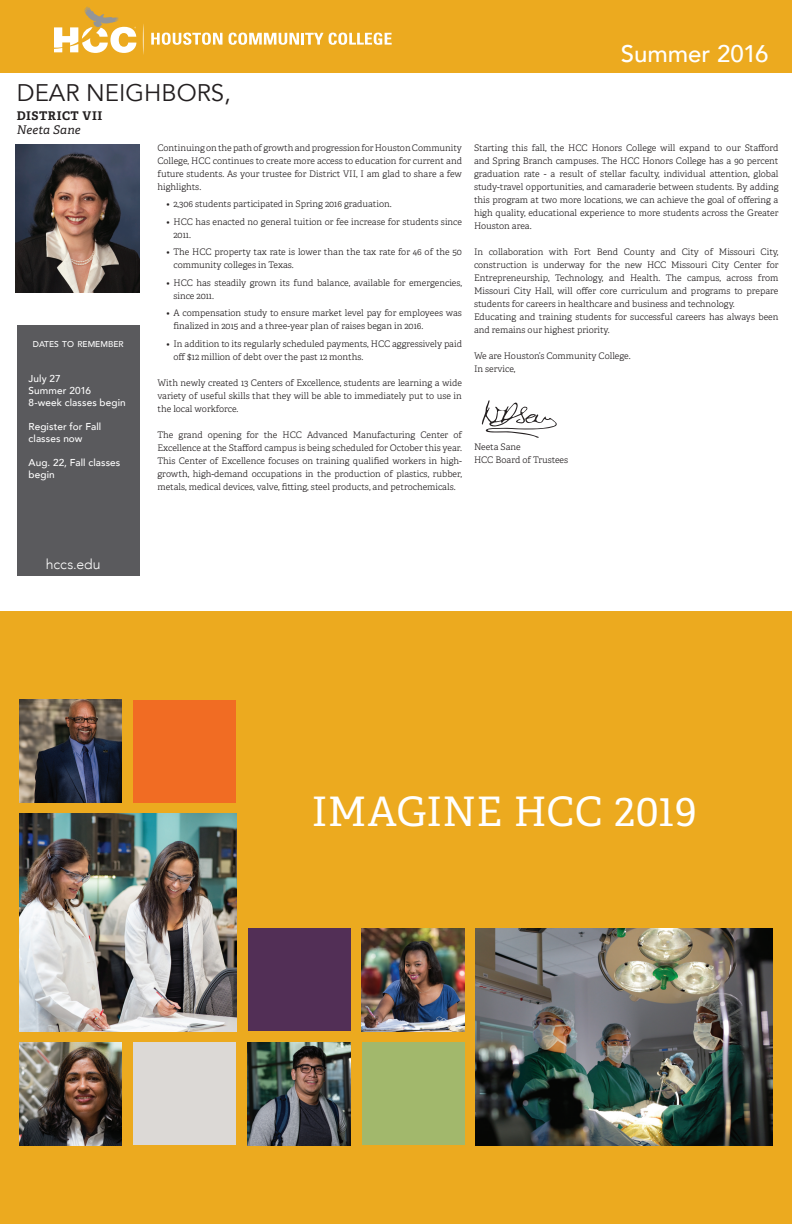
<style>
.page{position:relative;width:792px;height:1224px;background:#fff}
.page>*{position:absolute;margin:0;border:0;box-sizing:border-box;transform-origin:0 0}
.t1{font:40.6px "Adelle";letter-spacing:.01em;color:#fff}
.t2{font:24px "Avenir";color:#231f20}
.t3{font:500 24px "Avenir";color:#fff}
.t4{font:300 14px "Avenir";color:#fff}
.t5{font:700 12px "Adelle";letter-spacing:.045em;color:#231f20}
.t6{font:italic 12px "Adelle";letter-spacing:.01em;color:#231f20}
.t7{font:500 10px/12px "Avenir";letter-spacing:.01em;color:#fff}
.t8{font:300 9px/13px "Adelle";color:#231f20}
.t9{font:500 8.4px "Avenir";color:#fff}
</style>
<div class="page">
<div style="left:0;top:0;width:792px;height:73px;background:#ecaa1f"></div>
<svg style="left:54px;top:6px;width:82px;height:47px"></svg>
<svg style="left:143px;top:24px;width:1px;height:31px"></svg>
<svg style="left:151px;top:33px;width:71px;height:12px"></svg>
<svg style="left:229px;top:33px;width:163px;height:12px"></svg>
<div style="left:0;top:611px;width:792px;height:613px;background:#ecaa1f"></div>
<img style="left:19px;top:814px;width:217px;height:217px">
<div style="left:133px;top:700px;width:103px;height:102px;background:#f16c23"></div>
<img style="left:362px;top:928px;width:103px;height:103px">
<div style="left:248px;top:928px;width:103px;height:103px;background:#522f56"></div>
<div style="left:133px;top:1043px;width:103px;height:102px;background:#dcd9d6"></div>
<img style="left:19px;top:1043px;width:103px;height:102px">
<img style="left:248px;top:1043px;width:103px;height:102px">
<div style="left:362px;top:1043px;width:103px;height:102px;background:#a2b86c"></div>
<img style="left:19px;top:700px;width:103px;height:102px">
<img style="left:476px;top:928px;width:297px;height:217px">
<img style="left:16px;top:144px;width:124px;height:148px">
<svg style="left:482px;top:400px;width:75px;height:38px"></svg>
<div style="left:17px;top:325px;width:123px;height:250px;background:#5a5a5d"></div>
<h2 class="t2" style="left:17px;top:79px;width:216px">DEAR NEIGHBORS,</h2>
<h3 class="t5" style="left:17px;top:108px;width:87px">DISTRICT VII</h3>
<h3 class="t6" style="left:17px;top:122px;width:65px">Neeta Sane</h3>
<p class="t9" style="left:62px;top:337px;width:22px">TO REMEM</p>
<p class="t9" style="left:108px;top:337px;width:11px">BER</p>
<p class="t7" style="left:29px;top:372px;width:99px">July 27<br>Summer 2016<br>8-week classes begin</p>
<p class="t7" style="left:29px;top:420px;width:74px">Register for Fall classes now</p>
<p class="t7" style="left:29px;top:456px;width:93px">Aug. 22, Fall classes begin</p>
<p class="t9" style="left:33px;top:337px;width:92px">DATES ATES O EMEM R</p>
<p class="t7" style="left:29px;top:384px;width:54px">classes end</p>
<p class="t7" style="left:29px;top:420px;width:62px">classes begin</p>
<p class="t7" style="left:29px;top:456px;width:55px">classes now</p>
<p class="t8" style="left:158px;top:141px;width:306px;text-align:justify">Continuing on the path of growth and progression for Houston Community College, HCC continues to create more access to education for current and future students. As your trustee for District VII, I am glad to share a few highlights.</p>
<p class="t8" style="left:166px;top:198px;width:227px">• 2,306 students participated in Spring 2016 graduation.</p>
<p class="t8" style="left:174px;top:215px;width:290px;text-indent:-7px">• HCC has enacted no general tuition or fee increase for students since<br>2011.</p>
<p class="t8" style="left:174px;top:246px;width:290px;text-indent:-7px">• The HCC property tax rate is lower than the tax rate for 46 of the 50 community colleges in Texas.</p>
<p class="t8" style="left:174px;top:276px;width:290px;text-indent:-7px">• HCC has steadily grown its fund balance, available for emergencies, since 2011.</p>
<p class="t8" style="left:174px;top:307px;width:290px;text-indent:-7px">• A compensation study to ensure market level pay for employees was finalized in 2015 and a three-year plan of raises began in 2016.</p>
<p class="t8" style="left:174px;top:337px;width:290px;text-indent:-7px">• In addition to its regularly scheduled payments, HCC aggressively paid off $12 million of debt over the past 12 months.</p>
<p class="t8" style="left:158px;top:376px;width:306px;text-align:justify">With newly created 13 Centers of Excellence, students are learning a wide variety of useful skills that they will be able to immediately put to use in the local workforce.</p>
<p class="t8" style="left:158px;top:428px;width:306px;text-align:justify">The grand opening for the HCC Advanced Manufacturing Center of Excellence at the Stafford campus is being scheduled for October this year.<br>This Center of Excellence focuses on training qualified workers in high&shy;growth, high-demand occupations in the production of plastics, rubber, metals, medical devices, valve, fitting, steel products, and petrochemicals.</p>
<h2 class="t3" style="left:621px;top:33px;width:149px">Summer 2016</h2>
<p class="t8" style="left:474px;top:141px;width:306px;text-align:justify">Starting this fall, the HCC Honors College will expand to our Stafford and Spring Branch campuses. The HCC Honors College has a 90 percent graduation rate - a result of stellar faculty, individual attention, global study-travel opportunities, and camaraderie between students. By adding this program at two more locations, we can achieve the goal of offering a high quality, educational experience to more students across the Greater Houston area.</p>
<p class="t8" style="left:474px;top:245px;width:306px">In collaboration with Fort Bend County and City of Missouri City, construction is underway for the new HCC Missouri City Center for Entrepreneurship, Technology, and Health. The campus, across from Missouri City Hall, will offer core curriculum and programs to prepare students for careers in healthcare and business and technology.<br>Educating and training students for successful careers has always been and remains our highest priority.</p>
<p class="t8" style="left:474px;top:349px;width:158px">We are Houston’s Community College.<br>In service,</p>
<p class="t8" style="left:474px;top:440px;width:96px">Neeta Sane<br>HCC Board of Trustees</p>
<h3 class="t4" style="left:46px;top:556px;width:57px">hccs.edu</h3>
<h1 class="t1" style="left:312px;top:787px;width:387px">IMAGINE HCC 2019</h1>
</div>
